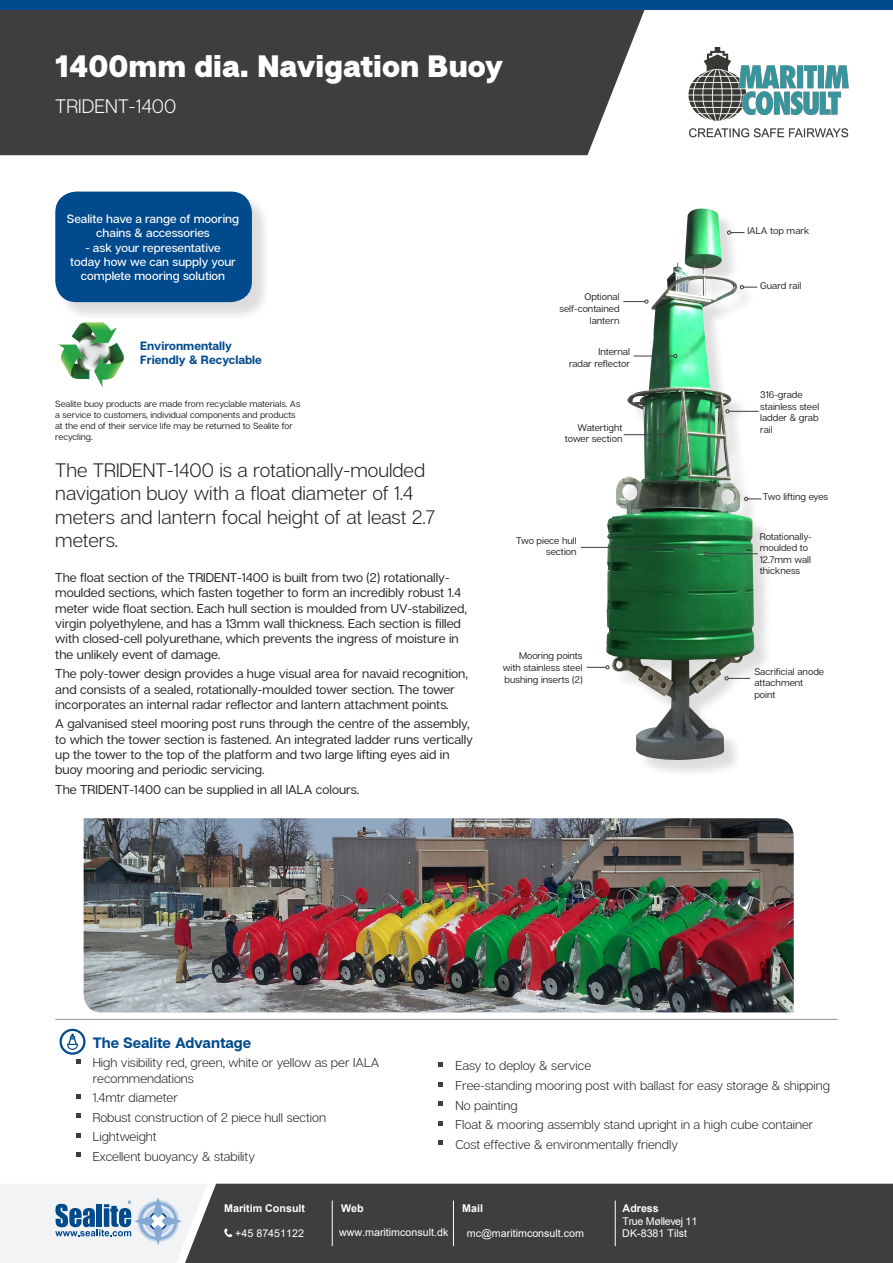
<style>
.page{position:relative;width:893px;height:1263px;background:#fff}
.page>*{position:absolute;margin:0;border:0;box-sizing:border-box;transform-origin:0 0}
.t1{font:800 30.9px "Articulat C Fv 2";color:#fff}
.t2{font:300 19.5px/23.4px "Articulat C Fv 2";color:#231f20}
.t3{font:300 19.5px "Articulat C Fv 2";color:#fff}
.Sub_Heading_Indent{font:700 15px "Articulat C Fv 2";letter-spacing:-.005em;color:#004a8d}
.t4{font:12.75px/15.3px "Articulat C Fv 2 Text";color:#231f20}
.Dot_Points{font:300 12.75px/15.3px "Articulat C Fv 2";color:#231f20}
.t5{font:500 12px/14.4px "Articulat C Fv 2";color:#fff;text-align:center}
.t6{font:700 12px/14.4px "Articulat C Fv 2";color:#004a8d}
.t7{font:10.65px/12.9px "Arial";color:#fff}
.t8{font:700 10.65px "Arial";color:#fff}
.t9{font:9.6px/11.6px "Articulat C Fv 2 Text";color:#231f20;text-align:right}
.t10{font:9px/10.8px "Articulat C Fv 2 Text";color:#231f20}
</style>
<div class="page">
<div style="left:207px;top:1184px;width:686px;height:79px;background:#3e3e3f"></div>
<div style="left:0;top:10px;width:645px;height:145px;background:#3e3e3f"></div>
<div style="left:0;top:0;width:893px;height:10px;background:#004a8d"></div>
<svg style="left:0;top:1184px;width:207px;height:79px"></svg>
<div style="left:609px;top:211px;width:164px;height:567px;background:#231f20;opacity:.15"></div>
<img style="left:606px;top:209px;width:149px;height:551px">
<hr style="left:55px;top:1019px;width:783px;height:1px;background:#939598">
<svg style="left:67px;top:1033px;width:11px;height:17px"></svg>
<div style="left:60px;top:1029px;width:26px;height:26px;border:2px solid #004a8d;border-radius:50%"></div>
<svg style="left:76px;top:1059px;width:4px;height:4px"></svg>
<svg style="left:76px;top:1094px;width:4px;height:4px"></svg>
<svg style="left:76px;top:1113px;width:4px;height:5px"></svg>
<svg style="left:76px;top:1133px;width:4px;height:4px"></svg>
<svg style="left:76px;top:1152px;width:4px;height:5px"></svg>
<svg style="left:439px;top:1062px;width:4px;height:5px"></svg>
<svg style="left:439px;top:1082px;width:4px;height:4px"></svg>
<svg style="left:439px;top:1101px;width:4px;height:5px"></svg>
<svg style="left:439px;top:1121px;width:4px;height:4px"></svg>
<svg style="left:439px;top:1140px;width:4px;height:5px"></svg>
<div style="left:58px;top:194px;width:213px;height:127px;background:#231f20;opacity:.15"></div>
<div style="left:55px;top:192px;width:197px;height:110px;background:#004a8d;border-radius:21px"></div>
<img style="left:58px;top:322px;width:67px;height:66px">
<hr style="left:708px;top:553px;width:50px;height:1px;background:#3e3e3f">
<svg style="left:704px;top:552px;width:4px;height:4px"></svg>
<svg style="left:725px;top:676px;width:25px;height:4px"></svg>
<svg style="left:587px;top:665px;width:22px;height:4px"></svg>
<svg style="left:623px;top:300px;width:25px;height:4px"></svg>
<svg style="left:727px;top:231px;width:17px;height:4px"></svg>
<svg style="left:740px;top:285px;width:17px;height:4px"></svg>
<hr style="left:729px;top:411px;width:30px;height:1px;background:#3e3e3f">
<svg style="left:725px;top:409px;width:4px;height:4px"></svg>
<svg style="left:744px;top:497px;width:17px;height:4px"></svg>
<hr style="left:634px;top:356px;width:40px;height:1px;background:#3e3e3f">
<svg style="left:673px;top:354px;width:4px;height:4px"></svg>
<hr style="left:624px;top:434px;width:40px;height:1px;background:#3e3e3f">
<svg style="left:664px;top:433px;width:4px;height:4px"></svg>
<hr style="left:581px;top:547px;width:106px;height:1px;background:#3e3e3f">
<svg style="left:687px;top:545px;width:4px;height:4px"></svg>
<img style="left:84px;top:818px;width:710px;height:194px">
<svg style="left:224px;top:1228px;width:9px;height:9px"></svg>
<hr style="left:332px;top:1200px;width:1px;height:46px;background:#fff">
<hr style="left:453px;top:1200px;width:1px;height:46px;background:#fff">
<hr style="left:615px;top:1200px;width:1px;height:46px;background:#fff">
<img style="left:688px;top:47px;width:161px;height:91px">
<p class="t1" style="left:55px;top:47px;width:450px">1400mm dia. Navigation Buoy</p>
<p class="t3" style="left:55px;top:95px;width:123px">TRIDENT-1400</p>
<p class="t5" style="left:67px;top:212px;width:174px">Sealite have a range of mooring chains &amp; accessories</p>
<p class="t5" style="left:70px;top:241px;width:167px">- ask your representative today how we can supply your complete mooring solution</p>
<p class="t6" style="left:140px;top:339px;width:123px">Environmentally<br>Friendly &amp; Recyclable</p>
<p class="t10" style="left:55px;top:399px;width:247px">Sealite buoy products are made from recyclable materials. As a service to customers, individual components and products at the end of their service life may be returned to Sealite for recycling.</p>
<p class="t2" style="left:55px;top:459px;width:381px">The TRIDENT-1400 is a rotationally-moulded navigation buoy with a float diameter of 1.4 meters and lantern focal height of at least 2.7 meters.</p>
<p class="t4" style="left:55px;top:570px;width:413px">The float section of the TRIDENT-1400 is built from two (2) rotationally&shy;moulded sections, which fasten together to form an incredibly robust 1.4 meter wide float section. Each hull section is moulded from UV-stabilized, virgin polyethylene, and has a 13mm wall thickness. Each section is filled with closed-cell polyurethane, which prevents the ingress of moisture in the unlikely event of damage.</p>
<p class="t4" style="left:55px;top:666px;width:414px">The poly-tower design provides a huge visual area for navaid recognition, and consists of a sealed, rotationally-moulded tower section. The tower incorporates an internal radar reflector and lantern attachment points.</p>
<p class="t4" style="left:55px;top:716px;width:419px">A galvanised steel mooring post runs through the centre of the assembly, to which the tower section is fastened. An integrated ladder runs vertically up the tower to the top of the platform and two large lifting eyes aid in buoy mooring and periodic servicing.</p>
<p class="t4" style="left:55px;top:782px;width:306px">The TRIDENT-1400 can be supplied in all IALA colours.</p>
<p class="t9" style="left:559px;top:292px;width:62px">Optional self-contained lantern</p>
<p class="t9" style="left:569px;top:346px;width:63px">Internal<br>radar reflector</p>
<p class="t9" style="left:565px;top:422px;width:59px">Watertight tower section</p>
<p class="t9" style="left:516px;top:535px;width:62px">Two piece hull section</p>
<p class="t9" style="left:503px;top:650px;width:81px;text-align:justify;text-indent:16px">Mooring points with stainless steel bushing inserts (2)</p>
<p class="t9" style="left:747px;top:225px;width:64px">IALA top mark</p>
<p class="t9" style="left:760px;top:280px;width:43px">Guard rail</p>
<p class="t9" style="left:760px;top:389px;width:60px;text-align:left">316-grade stainless steel ladder &amp; grab rail</p>
<p class="t9" style="left:763px;top:491px;width:67px">Two lifting eyes</p>
<p class="t9" style="left:760px;top:531px;width:54px;text-align:left">Rotationally&shy;moulded to<br>12.7mm wall thickness</p>
<p class="t9" style="left:754px;top:666px;width:71px;text-align:left">Sacrificial anode attachment point</p>
<p class="Sub_Heading_Indent" style="left:93px;top:1033px;width:160px">The Sealite Advantage</p>
<p class="Dot_Points" style="left:93px;top:1055px;width:288px">High visibility red, green, white or yellow as per IALA recommendations</p>
<p class="Dot_Points" style="left:93px;top:1090px;width:87px">1.4mtr diameter</p>
<p class="Dot_Points" style="left:93px;top:1110px;width:235px">Robust construction of 2 piece hull section</p>
<p class="Dot_Points" style="left:93px;top:1129px;width:65px">Lightweight</p>
<p class="Dot_Points" style="left:93px;top:1149px;width:164px">Excellent buoyancy &amp; stability</p>
<p class="Dot_Points" style="left:456px;top:1058px;width:137px">Easy to deploy &amp; service</p>
<p class="Dot_Points" style="left:456px;top:1078px;width:376px">Free-standing mooring post with ballast for easy storage &amp; shipping</p>
<p class="Dot_Points" style="left:456px;top:1098px;width:64px">No painting</p>
<p class="Dot_Points" style="left:456px;top:1117px;width:360px">Float &amp; mooring assembly stand upright in a high cube container</p>
<p class="Dot_Points" style="left:456px;top:1137px;width:224px">Cost effective &amp; environmentally friendly</p>
<p class="t8" style="left:224px;top:1201px;width:82px">Maritim Consult</p>
<p class="t7" style="left:235px;top:1227px;width:70px">+45 87451122</p>
<p class="t8" style="left:341px;top:1201px;width:24px">Web</p>
<p class="t7" style="left:339px;top:1226px;width:111px">www.maritimconsult.dk</p>
<p class="t8" style="left:462px;top:1201px;width:22px">Mail</p>
<p class="t7" style="left:467px;top:1226px;width:119px">mc@maritimconsult.com</p>
<p class="t8" style="left:623px;top:1201px;width:38px">Adress</p>
<p class="t7" style="left:622px;top:1214px;width:77px">True Møllevej 11<br>DK-8381 Tilst</p>
</div>
